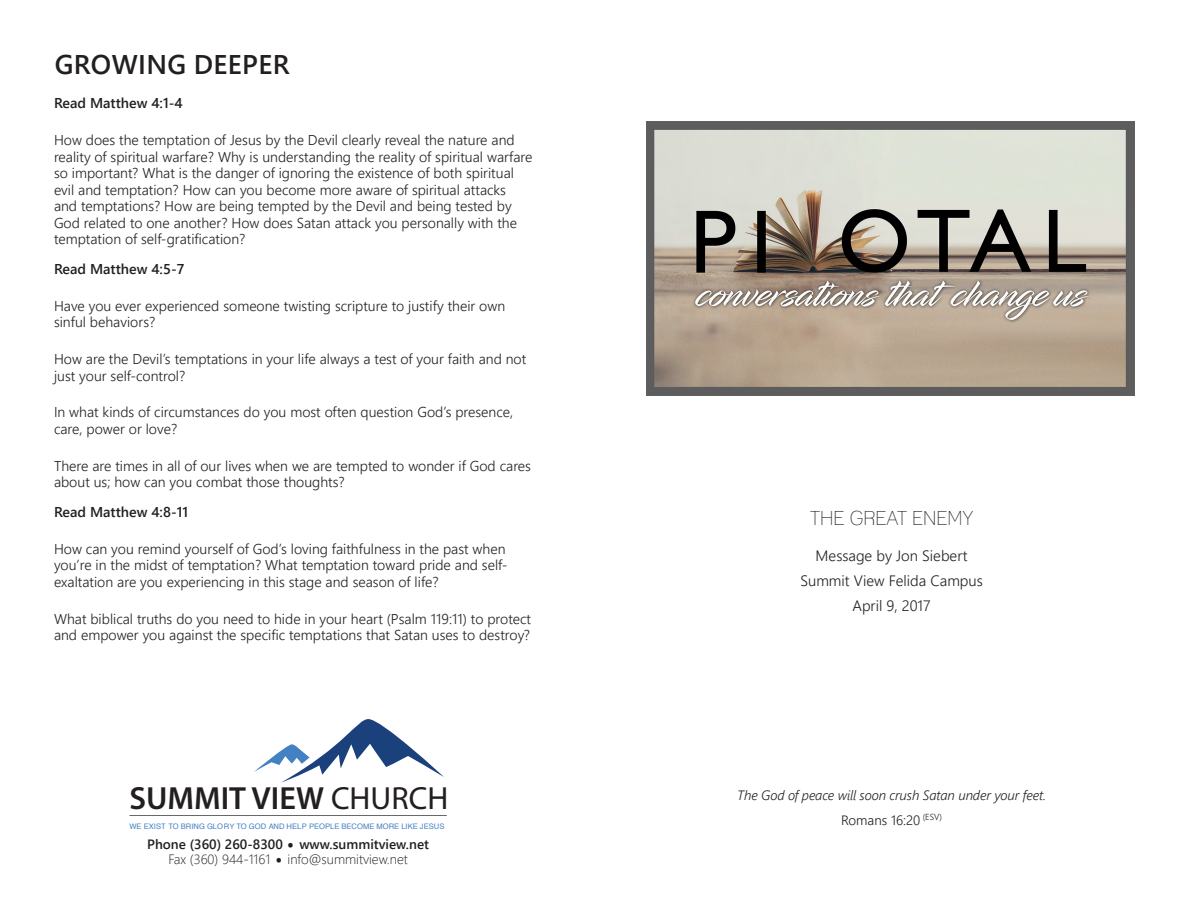
<style>
.page{position:relative;width:1188px;height:918px;background:#fff}
.page>*{position:absolute;margin:0;border:0;box-sizing:border-box;transform-origin:0 0}
.t1{font:37.5px "Gill Sans";color:#231f20}
.t2{font:600 32.1px "Myriad Pro";color:#231f20}
.t3{font:27px "Webly Sleek UI Semibold";letter-spacing:.015em;color:#231f20}
.t4{font:condensed 19.5px "Lane";color:#231f20}
.t5{font:15px "Webly Sleek UI Semilight";color:#231f20}
.t6{font:14.25px/16.5px "Webly Sleek UI Semilight";color:#231f20}
.t7{font:14.25px "Webly Sleek UI Semibold";color:#231f20}
.t8{font:italic 13.5px "Webly Sleek UI Semilight";letter-spacing:-.01em;color:#231f20}
.t9{font:13.5px "Webly Sleek UI Semibold";color:#231f20}
.t10{font:13.5px "Webly Sleek UI Light";color:#231f20}
.t11{font:13.5px "Webly Sleek UI Semilight";color:#231f20}
.t12{font:7.65px "Helvetica";color:#4481c3}
.s1{font-weight:400}
</style>
<div class="page">
<svg style="left:254px;top:719px;width:190px;height:64px"></svg>
<hr style="left:129px;top:815px;width:318px;height:1px;background:#67676a">
<img style="left:647px;top:121px;width:487px;height:275px">
<p class="t3" style="left:55px;top:44px;width:236px">GROWING DEEPER</p>
<p class="t7" style="left:54px;top:93px;width:130px">Read Matthew 4:1-4</p>
<p class="t6" style="left:54px;top:131px;width:480px">How does the temptation of Jesus by the Devil clearly reveal the nature and reality of spiritual warfare? Why is understanding the reality of spiritual warfare so important? What is the danger of ignoring the existence of both spiritual evil and temptation? How can you become more aware of spiritual attacks and temptations? How are being tempted by the Devil and being tested by God related to one another? How does Satan attack you personally with the temptation of self-gratification?</p>
<p class="t7" style="left:54px;top:258px;width:132px">Read Matthew 4:5-7</p>
<p class="t6" style="left:54px;top:297px;width:453px">Have you ever experienced someone twisting scripture to justify their own sinful behaviors?</p>
<p class="t6" style="left:54px;top:350px;width:474px">How are the Devil’s temptations in your life always a test of your faith and not just your self-control?</p>
<p class="t6" style="left:54px;top:404px;width:461px">In what kinds of circumstances do you most often question God’s presence, care, power or love?</p>
<p class="t6" style="left:54px;top:457px;width:479px">There are times in all of our lives when we are tempted to wonder if God cares about us; how can you combat those thoughts?</p>
<p class="t7" style="left:54px;top:501px;width:136px">Read Matthew 4:8-11</p>
<p class="t6" style="left:54px;top:540px;width:455px">How can you remind yourself of God’s loving faithfulness in the past when you’re in the midst of temptation? What temptation toward pride and self&shy;exaltation are you experiencing in this stage and season of life?</p>
<p class="t6" style="left:54px;top:610px;width:479px">What biblical truths do you need to hide in your heart (Psalm 119:11) to protect and empower you against the specific temptations that Satan uses to destroy?</p>
<h2 class="t2" style="left:129px;top:778px;width:320px">SUMMIT VIEW <span class="s1">CHURCH</span></h2>
<p class="t12" style="left:129px;top:820px;width:316px">WE EXIST TO BRING GLORY TO GOD AND HELP PEOPLE BECOME MORE LIKE JESUS</p>
<p class="t9" style="left:147px;top:834px;width:137px">Phone (360) 260-8300</p>
<p class="t1" style="left:287px;top:813px;width:10px">.</p>
<p class="t9" style="left:299px;top:834px;width:131px">www.summitview.net</p>
<p class="t10" style="left:168px;top:849px;width:103px">Fax (360) 944-1161</p>
<p class="t1" style="left:275px;top:828px;width:10px">.</p>
<p class="t10" style="left:288px;top:849px;width:122px">info@summitview.net</p>
<p class="t4" style="left:810px;top:506px;width:164px">THE GREAT ENEMY</p>
<p class="t5" style="left:816px;top:544px;width:153px">Message by Jon Siebert</p>
<p class="t5" style="left:800px;top:569px;width:184px">Summit View Felida Campus</p>
<p class="t5" style="left:852px;top:594px;width:80px">April 9, 2017</p>
<p class="t8" style="left:737px;top:786px;width:310px">The God of peace will soon crush Satan under your feet.</p>
<p class="t11" style="left:841px;top:810px;width:102px">Romans 16:20 <sup>(ESV)</sup></p>
</div>
